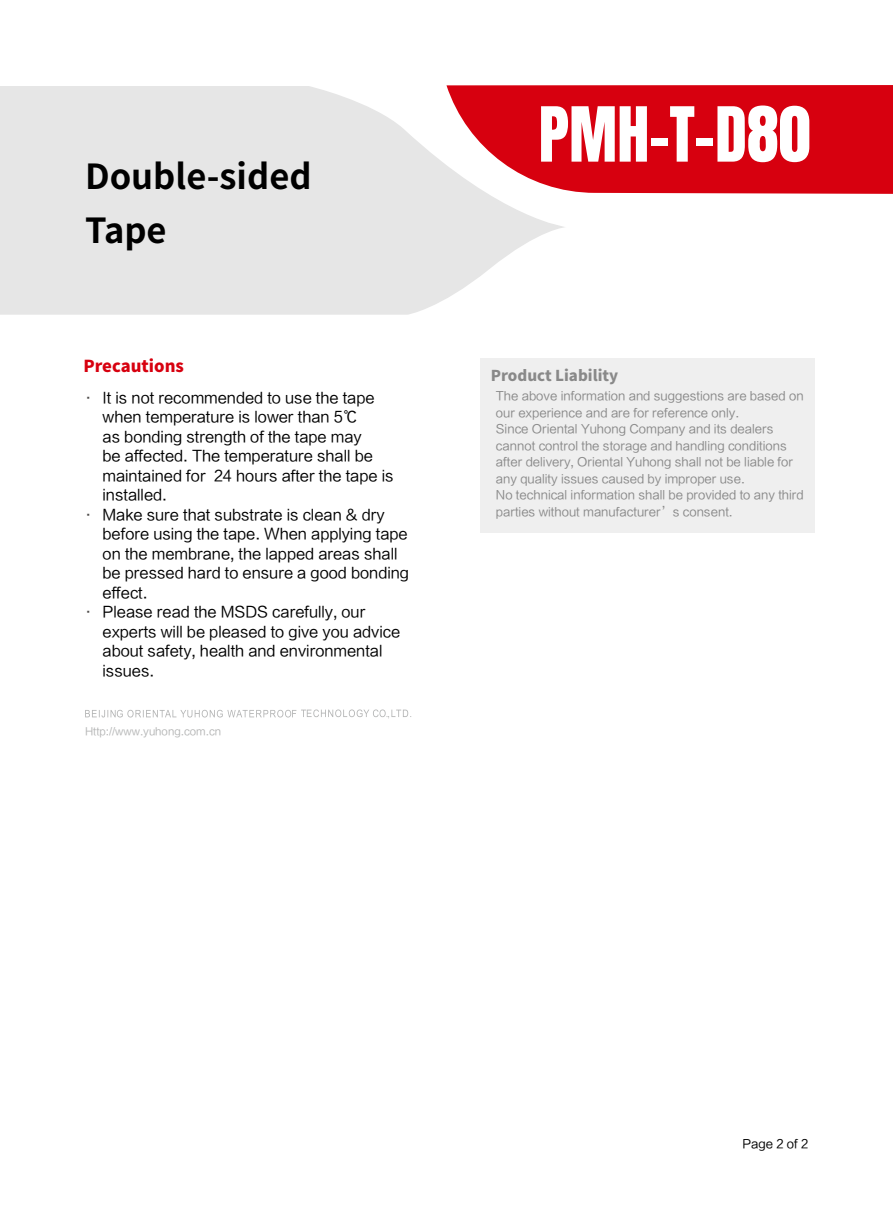
<style>
.page{position:relative;width:893px;height:1212px;background:#fff}
.page>*{position:absolute;margin:0;border:0;box-sizing:border-box;transform-origin:0 0}
.t1{font:64.5px "Anton";color:#fff}
.t2{font:700 34.5px/54px "Source Han Sans CN";color:#000}
.t3{font:800 16.5px "Source Han Sans CN";color:#d7000f}
.t4{font:15px/19.5px "FZLTHJW GB1 0";color:#000}
.t5{font:800 15px "Source Han Sans CN";color:#898989}
.t6{font:15px "FZLTHJW GB1 0";color:#4c4948}
.t7{font:12px/16.5px "FZLTHJW GB1 0";color:#898989}
.t8{font:12px "FZLTHJW GB1 0";color:#000}
.t9{font:10.5px "FZLTHJW GB1 0";color:#b5b6b6}
</style>
<div class="page">
<svg style="left:85px;top:709px;width:326px;height:9px"></svg>
<div style="left:446px;top:85px;width:447px;height:109px;background:#d7000f"></div>
<svg style="left:0;top:86px;width:566px;height:229px;background:#e8dadb"></svg>
<div style="left:480px;top:358px;width:334px;height:175px;background:#efefef"></div>
<h2 class="t2" style="left:85px;top:150px;width:228px">Double-sided<br>Tape</h2>
<p class="t3" style="left:84px;top:356px;width:102px">Precautions</p>
<p class="t6" style="left:81px;top:389px;width:16px">·</p>
<p class="t6" style="left:81px;top:506px;width:16px">·</p>
<p class="t6" style="left:81px;top:604px;width:16px">·</p>
<p class="t4" style="left:103px;top:388px;width:308px">It is not recommended to use the tape when temperature is lower than 5℃<br>as bonding strength of the tape may<br>be affected. The temperature shall be maintained for 24 hours after the tape is installed.<br>Make sure that substrate is clean &amp; dry before using the tape. When applying tape on the membrane, the lapped areas shall be pressed hard to ensure a good bonding effect.<br>Please read the MSDS carefully, our experts will be pleased to give you advice about safety, health and environmental issues.</p>
<p class="t9" style="left:85px;top:725px;width:138px">Http://www.yuhong.com.cn</p>
<h1 class="t1" style="left:539px;top:102px;width:273px">PMH-T-D80</h1>
<p class="t5" style="left:491px;top:367px;width:129px">Product Liability</p>
<p class="t7" style="left:496px;top:388px;width:309px">The above information and suggestions are based on our experience and are for reference only.<br>Since Oriental Yuhong Company and its dealers cannot control the storage and handling conditions after delivery, Oriental Yuhong shall not be liable for any quality issues caused by improper use.<br>No technical information shall be provided to any third parties without manufacturer’s consent.</p>
<p class="t8" style="left:742px;top:1137px;width:67px">Page 2 of 2</p>
</div>
